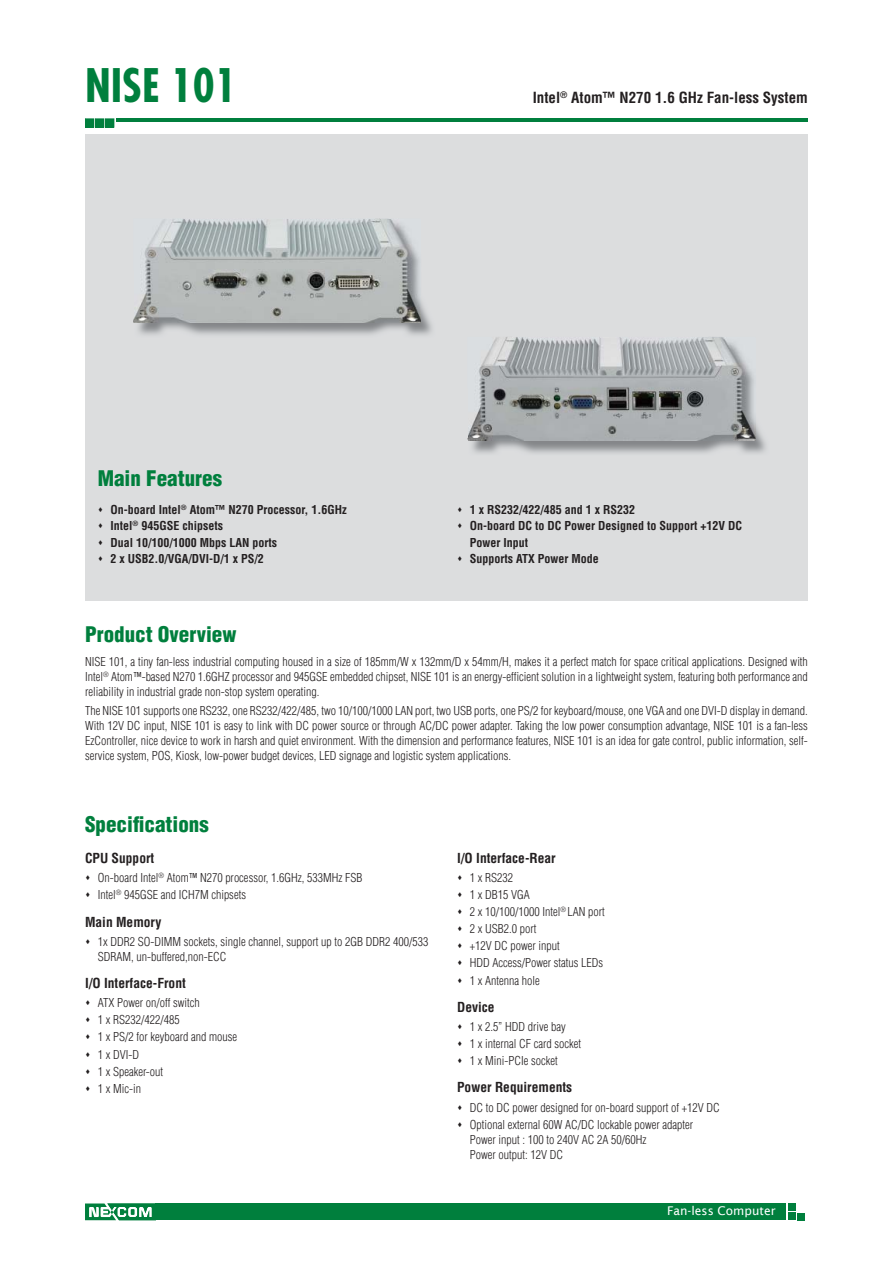
<style>
.page{position:relative;width:893px;height:1263px;background:#fff}
.page>*{position:absolute;margin:0;border:0;box-sizing:border-box;transform-origin:0 0}
.t1{font:700 condensed 45px "Futura";color:#007f3d}
.t2{font:900 condensed 21px "Helvetica";color:#007f3d}
.t3{font:700 condensed 15px "Helvetica";color:#231f20}
.t4{font:700 condensed 13.5px "Helvetica";color:#231f20}
.t5{font:300 condensed 12px/17.1px "Helvetica";color:#231f20}
.t6{font:700 condensed 12px/16.5px "Helvetica";color:#231f20}
.t7{font:12px "Lucida Sans";color:#fff}
</style>
<div class="page">
<svg style="left:85px;top:1204px;width:71px;height:16px"></svg>
<div style="left:156px;top:1204px;width:630px;height:16px;background:#007f3d"></div>
<div style="left:788px;top:1203px;width:7px;height:7px;background:#007f3d"></div>
<div style="left:788px;top:1213px;width:7px;height:7px;background:#007f3d"></div>
<div style="left:797px;top:1213px;width:7px;height:7px;background:#007f3d"></div>
<div style="left:85px;top:135px;width:723px;height:466px;background:#dcddde"></div>
<hr style="left:116px;top:119px;width:692px;height:3px;background:#007f3d">
<svg style="left:85px;top:118px;width:29px;height:10px"></svg>
<img style="left:138px;top:301px;width:294px;height:34px">
<img style="left:134px;top:220px;width:287px;height:103px">
<img style="left:468px;top:418px;width:298px;height:35px">
<img style="left:468px;top:338px;width:287px;height:102px">
<h1 class="t1" style="left:85px;top:66px;width:153px">NISE 101</h1>
<h2 class="t2" style="left:98px;top:470px;width:126px">Main Features</h2>
<p class="t3" style="left:533px;top:92px;width:277px">Intel<sup>®</sup> Atom™ N270 1.6 GHz Fan-less System</p>
<p class="t6" style="left:111px;top:502px;width:238px">On-board Intel<sup>®</sup> Atom™ N270 Processor, 1.6GHz<br>Intel<sup>®</sup> 945GSE chipsets<br>Dual 10/100/1000 Mbps LAN ports<br>2 x USB2.0/VGA/DVI-D/1 x PS/2</p>
<p class="t6" style="left:470px;top:502px;width:274px">1 x RS232/422/485 and 1 x RS232<br>On-board DC to DC Power Designed to Support +12V DC<br>Power Input<br>Supports ATX Power Mode</p>
<h2 class="t2" style="left:85px;top:626px;width:153px">Product Overview</h2>
<p class="t5" style="left:85px;top:655px;width:724px;line-height:15px;text-align:justify">NISE 101, a tiny fan-less industrial computing housed in a size of 185mm/W x 132mm/D x 54mm/H, makes it a perfect match for space critical applications. Designed with Intel<sup>®</sup> Atom™-based N270 1.6GHZ processor and 945GSE embedded chipset, NISE 101 is an energy-efficient solution in a lightweight system, featuring both performance and reliability in industrial grade non-stop system operating.</p>
<p class="t5" style="left:85px;top:704px;width:724px;line-height:15px;text-align:justify">The NISE 101 supports one RS232, one RS232/422/485, two 10/100/1000 LAN port, two USB ports, one PS/2 for keyboard/mouse, one VGA and one DVI-D display in demand.<br>With 12V DC input, NISE 101 is easy to link with DC power source or through AC/DC power adapter. Taking the low power consumption advantage, NISE 101 is a fan-less EzController, nice device to work in harsh and quiet environment. With the dimension and performance features, NISE 101 is an idea for gate control, public information, self&shy;service system, POS, Kiosk, low-power budget devices, LED signage and logistic system applications.</p>
<h2 class="t2" style="left:85px;top:816px;width:125px">Specifications</h2>
<p class="t4" style="left:85px;top:853px;width:71px">CPU Support</p>
<p class="t5" style="left:98px;top:870px;width:266px">On-board Intel<sup>®</sup> Atom™ N270 processor, 1.6GHz, 533MHz FSB<br>Intel<sup>®</sup> 945GSE and ICH7M chipsets</p>
<p class="t4" style="left:85px;top:916px;width:78px">Main Memory</p>
<p class="t5" style="left:98px;top:935px;width:332px;line-height:15px">1x DDR2 SO-DIMM sockets, single channel, support up to 2GB DDR2 400/533<br>SDRAM, un-buffered,non-ECC</p>
<p class="t4" style="left:85px;top:978px;width:102px">I/O Interface-Front</p>
<p class="t5" style="left:98px;top:995px;width:141px">ATX Power on/off switch<br>1 x RS232/422/485<br>1 x PS/2 for keyboard and mouse<br>1 x DVI-D<br>1 x Speaker-out<br>1 x Mic-in</p>
<p class="t4" style="left:457px;top:852px;width:100px">I/O Interface-Rear</p>
<p class="t5" style="left:470px;top:870px;width:137px">1 x RS232<br>1 x DB15 VGA<br>2 x 10/100/1000 Intel<sup>®</sup> LAN port<br>2 x USB2.0 port<br>+12V DC power input<br>HDD Access/Power status LEDs<br>1 x Antenna hole</p>
<p class="t4" style="left:457px;top:1002px;width:39px">Device</p>
<p class="t5" style="left:470px;top:1019px;width:113px">1 x 2.5” HDD drive bay<br>1 x internal CF card socket<br>1 x Mini-PCIe socket</p>
<p class="t4" style="left:457px;top:1082px;width:117px">Power Requirements</p>
<p class="t5" style="left:470px;top:1100px;width:251px">DC to DC power designed for on-board support of +12V DC<br>Optional external 60W AC/DC lockable power adapter</p>
<p class="t5" style="left:470px;top:1133px;width:178px;line-height:15px">Power input : 100 to 240V AC 2A 50/60Hz<br>Power output: 12V DC</p>
<p class="t7" style="left:667px;top:1204px;width:110px">Fan-less Computer</p>
</div>
